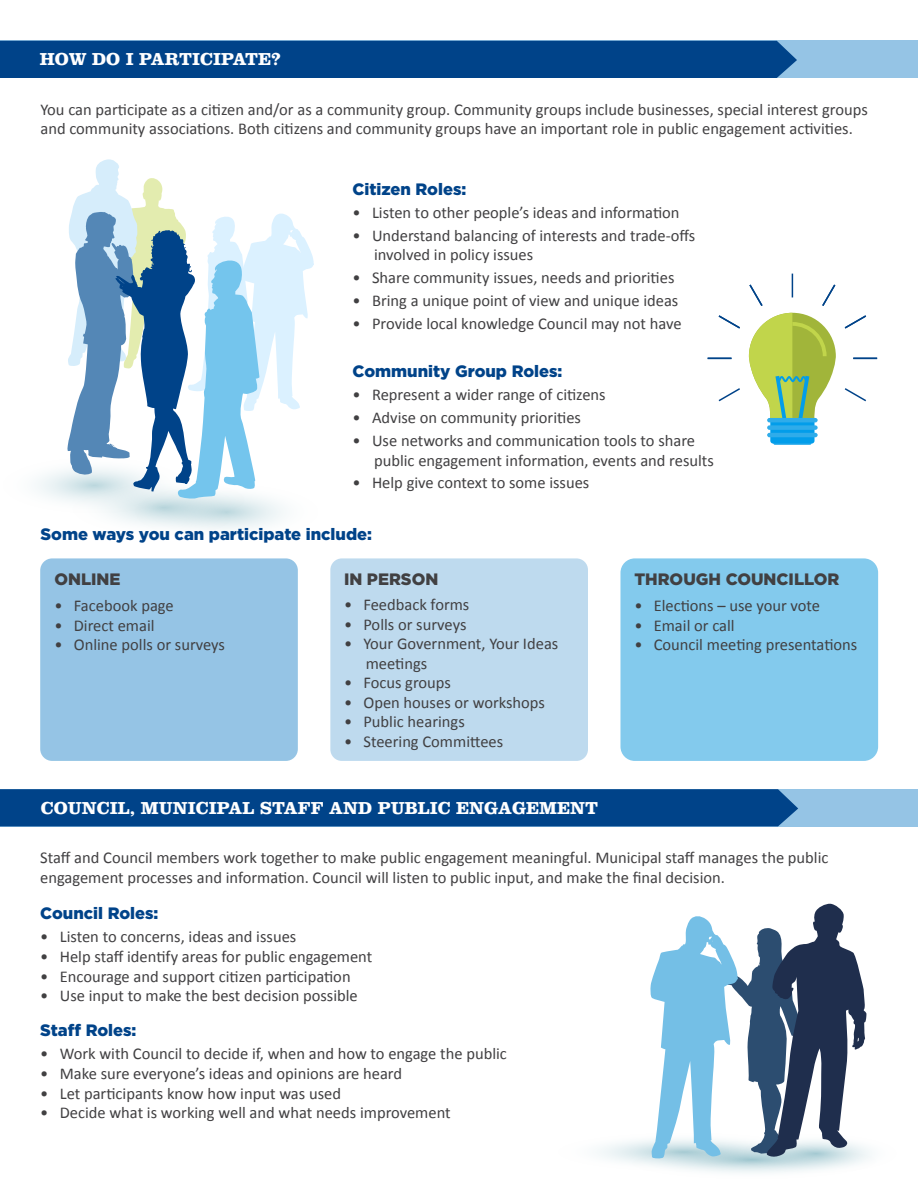
<style>
.page{position:relative;width:918px;height:1188px;background:#fff}
.page>*{position:absolute;margin:0;border:0;box-sizing:border-box;transform-origin:0 0}
.t1{font:700 18px "Clarendon";color:#fff}
.t2{font:16.5px/19.8px "Calibri";color:#414042}
.t3{font:900 16.5px "Gotham";color:#004389}
.t4{font:900 16.5px "Gotham";color:#414042}
</style>
<div class="page">
<svg style="left:28px;top:473px;width:270px;height:68px"></svg>
<div style="left:0;top:789px;width:918px;height:37px;background:#95c4e5"></div>
<div style="left:0;top:789px;width:798px;height:37px;background:#004389"></div>
<div style="left:0;top:41px;width:918px;height:37px;background:#95c4e5"></div>
<div style="left:0;top:41px;width:797px;height:37px;background:#004389"></div>
<svg style="left:599px;top:904px;width:272px;height:269px"></svg>
<div style="left:620px;top:558px;width:258px;height:203px;background:#83caed;border-radius:14px"></div>
<div style="left:330px;top:558px;width:258px;height:203px;background:#bedaee;border-radius:11px"></div>
<div style="left:40px;top:558px;width:258px;height:203px;background:#95c4e5;border-radius:12px"></div>
<svg style="left:28px;top:159px;width:286px;height:360px"></svg>
<hr style="left:773px;top:442px;width:39px;height:3px;background:#2facea;border-radius:2px">
<svg style="left:844px;top:388px;width:22px;height:14px"></svg>
<svg style="left:844px;top:315px;width:23px;height:14px"></svg>
<svg style="left:853px;top:358px;width:24px;height:1px"></svg>
<svg style="left:718px;top:388px;width:22px;height:14px"></svg>
<svg style="left:708px;top:358px;width:24px;height:1px"></svg>
<svg style="left:718px;top:315px;width:22px;height:14px"></svg>
<svg style="left:748px;top:274px;width:88px;height:170px"></svg>
<p class="t1" style="left:40px;top:48px;width:243px">HOW DO I PARTICIPATE?</p>
<p class="t2" style="left:40px;top:99px;width:829px">You can participate as a citizen and/or as a community group. Community groups include businesses, special interest groups and community associations. Both citizens and community groups have an important role in public engagement activities.</p>
<p class="t3" style="left:352px;top:180px;width:115px">Citizen Roles:</p>
<p class="t2" style="left:352px;top:203px;width:329px">• Listen to other people’s ideas and information</p>
<p class="t2" style="left:374px;top:225px;width:323px;text-indent:-22px">• Understand balancing of interests and trade-offs involved in policy issues</p>
<p class="t2" style="left:352px;top:268px;width:323px">• Share community issues, needs and priorities</p>
<p class="t2" style="left:352px;top:291px;width:327px">• Bring a unique point of view and unique ideas</p>
<p class="t2" style="left:352px;top:314px;width:331px">• Provide local knowledge Council may not have</p>
<p class="t3" style="left:352px;top:362px;width:212px">Community Group Roles:</p>
<p class="t2" style="left:352px;top:385px;width:255px">• Represent a wider range of citizens</p>
<p class="t2" style="left:352px;top:408px;width:230px">• Advise on community priorities</p>
<p class="t2" style="left:374px;top:431px;width:341px;text-indent:-22px">• Use networks and communication tools to share public engagement information, events and results</p>
<p class="t2" style="left:352px;top:473px;width:238px">• Help give context to some issues</p>
<p class="t3" style="left:40px;top:525px;width:333px">Some ways you can participate include:</p>
<p class="t4" style="left:54px;top:570px;width:68px">ONLINE</p>
<p class="t2" style="left:54px;top:595px;width:121px">• Facebook page</p>
<p class="t2" style="left:54px;top:615px;width:102px">• Direct email</p>
<p class="t2" style="left:54px;top:635px;width:172px">• Online polls or surveys</p>
<p class="t4" style="left:344px;top:570px;width:96px">IN PERSON</p>
<p class="t2" style="left:344px;top:595px;width:127px">• Feedback forms</p>
<p class="t2" style="left:344px;top:615px;width:124px">• Polls or surveys</p>
<p class="t2" style="left:366px;top:634px;width:194px;text-indent:-22px">• Your Government, Your Ideas meetings</p>
<p class="t2" style="left:344px;top:673px;width:108px">• Focus groups</p>
<p class="t2" style="left:344px;top:693px;width:202px">• Open houses or workshops</p>
<p class="t2" style="left:344px;top:712px;width:122px">• Public hearings</p>
<p class="t2" style="left:344px;top:732px;width:161px">• Steering Committees</p>
<p class="t1" style="left:41px;top:797px;width:559px">COUNCIL, MUNICIPAL STAFF AND PUBLIC ENGAGEMENT</p>
<p class="t4" style="left:634px;top:570px;width:206px">THROUGH COUNCILLOR</p>
<p class="t2" style="left:634px;top:595px;width:187px">• Elections – use your vote</p>
<p class="t2" style="left:634px;top:615px;width:102px">• Email or call</p>
<p class="t2" style="left:634px;top:635px;width:225px">• Council meeting presentations</p>
<p class="t2" style="left:40px;top:848px;width:790px">Staff and Council members work together to make public engagement meaningful. Municipal staff manages the public engagement processes and information. Council will listen to public input, and make the final decision.</p>
<p class="t3" style="left:40px;top:904px;width:120px">Council Roles:</p>
<p class="t2" style="left:40px;top:927px;width:258px">• Listen to concerns, ideas and issues</p>
<p class="t2" style="left:40px;top:947px;width:334px">• Help staff identify areas for public engagement</p>
<p class="t2" style="left:40px;top:966px;width:312px">• Encourage and support citizen participation</p>
<p class="t2" style="left:40px;top:986px;width:319px">• Use input to make the best decision possible</p>
<p class="t3" style="left:40px;top:1021px;width:98px">Staff Roles:</p>
<p class="t2" style="left:40px;top:1044px;width:468px">• Work with Council to decide if, when and how to engage the public</p>
<p class="t2" style="left:40px;top:1064px;width:363px">• Make sure everyone’s ideas and opinions are heard</p>
<p class="t2" style="left:40px;top:1083px;width:302px">• Let participants know how input was used</p>
<p class="t2" style="left:40px;top:1103px;width:412px">• Decide what is working well and what needs improvement</p>
</div>
